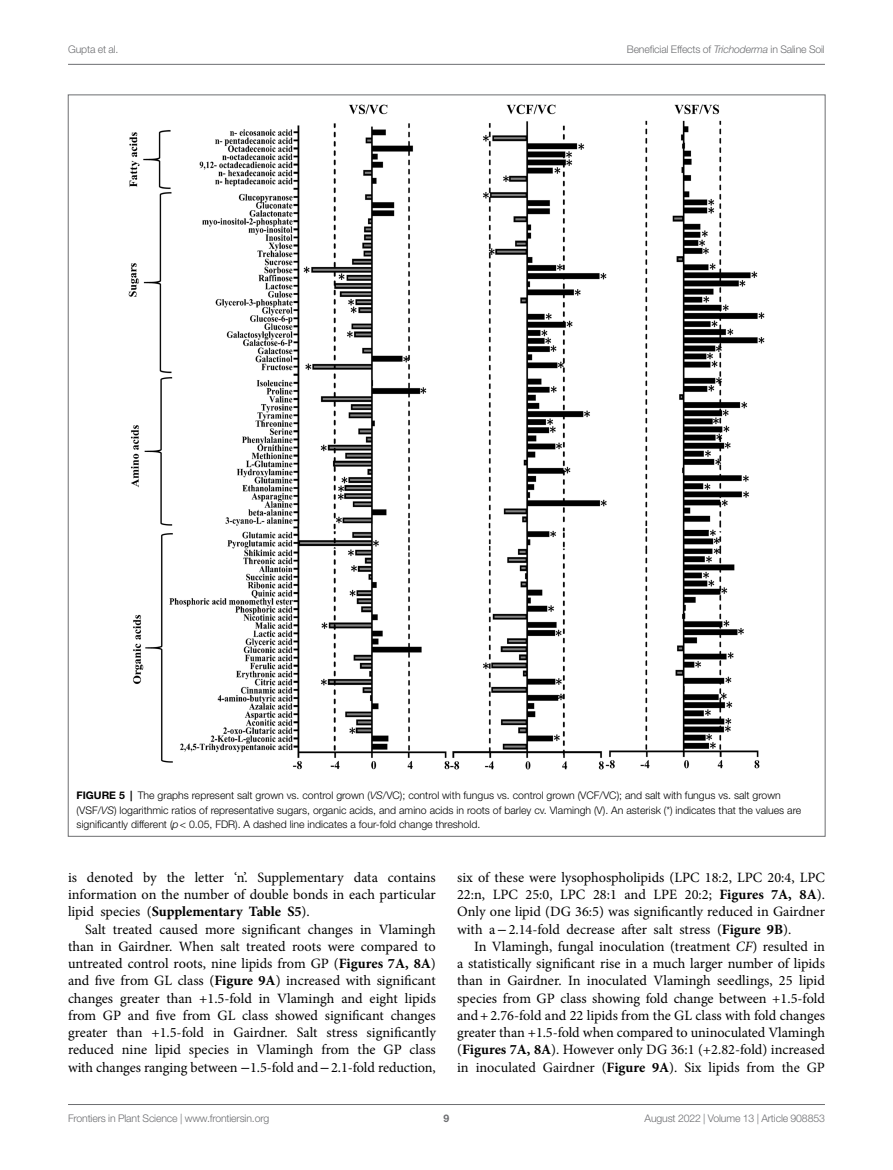
<style>
.page{position:relative;width:893px;height:1170px;background:#fff}
.page>*{position:absolute;margin:0;border:0;box-sizing:border-box;transform-origin:0 0}
.TEXT{font:14.25px/17.2px "Minion Pro";letter-spacing:-.005em;color:#000;text-align:justify}
.FIG_LEG{font:300 10.5px/14.2px "Helvetica Neue LT Std";color:#000}
.t1{font:300 10.5px "Helvetica Neue LT Std";letter-spacing:-.015em;color:#6d6e71}
.t2{font:700 10.5px "Helvetica Neue LT Std";color:#6d6e71}
.s1{font-style:italic}
.s2{font-weight:700}
.s3{font-family:"STIX General"}
</style>
<div class="page">
<hr style="left:68px;top:64px;width:757px;height:1px;background:#6d6e71">
<hr style="left:68px;top:1104px;width:757px;height:1px;background:#6d6e71">
<img style="left:128px;top:104px;width:637px;height:666px">
<p class="t1" style="left:68px;top:42px;width:52px">Gupta et al.</p>
<p class="t1" style="left:627px;top:42px;width:200px">Beneficial Effects of <span class="s1">Trichoderma</span> in Saline Soil</p>
<p class="FIG_LEG" style="left:77px;top:788px;width:726px"><span class="s2">FIGURE 5 |</span> The graphs represent salt grown vs. control grown (<span class="s1">VS</span>/VC); control with fungus vs. control grown (VCF/VC); and salt with fungus vs. salt grown (VSF/<span class="s1">VS</span>) logarithmic ratios of representative sugars, organic acids, and amino acids in roots of barley cv. Vlamingh (V). An asterisk (*) indicates that the values are significantly different (<span class="s1">p&lt;</span> 0.05, FDR). A dashed line indicates a four-fold change threshold.</p>
<p class="TEXT" style="left:68px;top:868px;width:369px">is denoted by the letter ‘n’. Supplementary data contains information on the number of double bonds in each particular lipid species (<span class="s2">Supplementary Table S5</span>).</p>
<p class="TEXT" style="left:68px;top:920px;width:369px;text-indent:17px">Salt treated caused more significant changes in Vlamingh than in Gairdner. When salt treated roots were compared to untreated control roots, nine lipids from GP (<span class="s2">Figures 7A, 8A</span>) and five from GL class (<span class="s2">Figure 9A</span>) increased with significant changes greater than +1.5-fold in Vlamingh and eight lipids from GP and five from GL class showed significant changes greater than +1.5-fold in Gairdner. Salt stress significantly reduced nine lipid species in Vlamingh from the GP class with changes ranging between <span class="s3">−</span>1.5-fold and<span class="s3">−</span>2.1-fold reduction,</p>
<p class="TEXT" style="left:457px;top:868px;width:369px">six of these were lysophospholipids (LPC 18:2, LPC 20:4, LPC 22:n, LPC 25:0, LPC 28:1 and LPE 20:2; <span class="s2">Figures 7A, 8A</span>).<br>Only one lipid (DG 36:5) was significantly reduced in Gairdner with a<span class="s3">−</span>2.14-fold decrease after salt stress (<span class="s2">Figure 9B</span>).</p>
<p class="TEXT" style="left:457px;top:937px;width:369px;text-indent:17px">In Vlamingh, fungal inoculation (treatment <span class="s1">CF</span>) resulted in a statistically significant rise in a much larger number of lipids than in Gairdner. In inoculated Vlamingh seedlings, 25 lipid species from GP class showing fold change between +1.5-fold and+2.76-fold and 22 lipids from the GL class with fold changes greater than +1.5-fold when compared to uninoculated Vlamingh (<span class="s2">Figures 7A, 8A</span>). However only DG 36:1 (+2.82-fold) increased in inoculated Gairdner (<span class="s2">Figure 9A</span>). Six lipids from the GP</p>
<p class="t1" style="left:68px;top:1111px;width:203px">Frontiers in Plant Science | www.frontiersin.org</p>
<p class="t2" style="left:444px;top:1111px;width:7px">9</p>
<p class="t1" style="left:645px;top:1111px;width:182px">August 2022 | Volume 13 | Article 908853</p>
</div>
